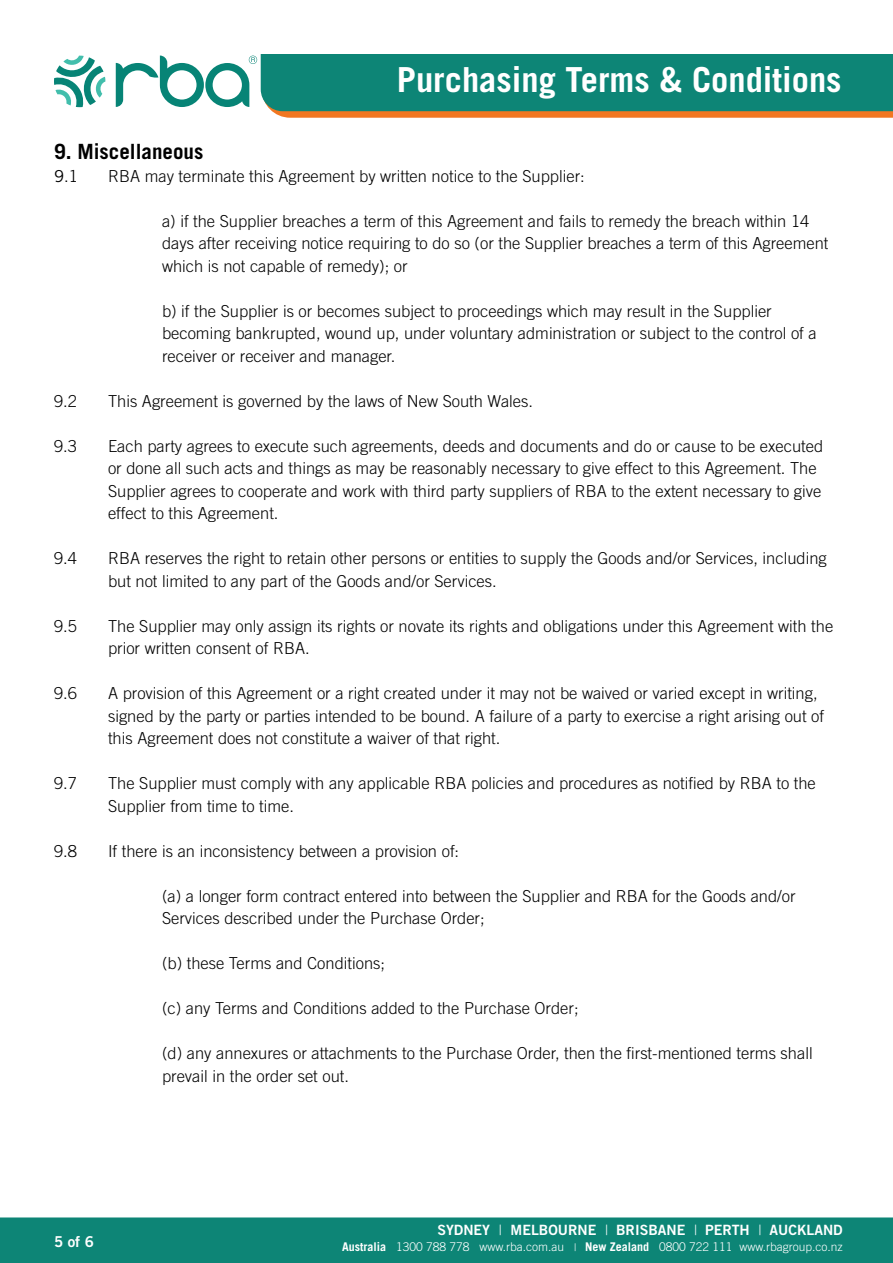
<style>
.page{position:relative;width:893px;height:1263px;background:#fff}
.page>*{position:absolute;margin:0;border:0;box-sizing:border-box;transform-origin:0 0}
.t1{font:700 34.5px "Trade Gothic LT Std";color:#fff}
.t2{font:700 21px "Trade Gothic LT Std";color:#000}
.t3{font:300 16.5px/22.5px "Trade Gothic LT Std";color:#000}
.t4{font:15px "Trade Gothic LT Std Bd 2";color:#fff}
.t5{font:14.1px "Trade Gothic LT Std Bd 2";color:#fff}
.t6{font:300 12px "Trade Gothic LT Std";color:#fff}
.s1{font-weight:400}
.s2{font-family:"Trade Gothic LT Std";font-weight:300}
.s3{font-weight:700}
.s4{font-size:10.5px}
</style>
<div class="page">
<svg style="left:116px;top:54px;width:777px;height:64px;background:#419582"></svg>
<svg style="left:54px;top:56px;width:51px;height:51px"></svg>
<div style="left:1px;top:1218px;width:891px;height:44px;background:#0d8576"></div>
<div style="left:0;top:1217px;width:893px;height:46px;border:2px solid #0d8576"></div>
<h1 class="t1" style="left:397px;top:58px;width:446px">Purchasing Terms &amp; Conditions</h1>
<p class="t2" style="left:54px;top:139px;width:151px">9. Miscellaneous</p>
<p class="t3" style="left:54px;top:164px;width:25px"><span class="s1">9</span>.1</p>
<p class="t3" style="left:108px;top:164px;width:478px">RBA may terminate this Agreement by written notice to the Supplier:</p>
<p class="t3" style="left:162px;top:209px;width:668px">a) if the Supplier breaches a term of this Agreement and fails to remedy the breach within 14 days after receiving notice requiring to do so (or the Supplier breaches a term of this Agreement which is not capable of remedy); or</p>
<p class="t3" style="left:162px;top:299px;width:656px">b) if the Supplier is or becomes subject to proceedings which may result in the Supplier becoming bankrupted, wound up, under voluntary administration or subject to the control of a receiver or receiver and manager.</p>
<p class="t3" style="left:54px;top:390px;width:24px">9.2</p>
<p class="t3" style="left:108px;top:390px;width:427px">This Agreement is governed by the laws of New South Wales.</p>
<p class="t3" style="left:54px;top:434px;width:24px">9.3</p>
<p class="t3" style="left:108px;top:434px;width:717px">Each party agrees to execute such agreements, deeds and documents and do or cause to be executed or done all such acts and things as may be reasonably necessary to give effect to this Agreement. The Supplier agrees to cooperate and work with third party suppliers of RBA to the extent necessary to give effect to this Agreement.</p>
<p class="t3" style="left:54px;top:547px;width:24px">9.4</p>
<p class="t3" style="left:108px;top:547px;width:720px">RBA reserves the right to retain other persons or entities to supply the Goods and/or Services, including but not limited to any part of the Goods and/or Services.</p>
<p class="t3" style="left:54px;top:615px;width:24px">9.5</p>
<p class="t3" style="left:108px;top:615px;width:727px">The Supplier may only assign its rights or novate its rights and obligations under this Agreement with the prior written consent of RBA.</p>
<p class="t3" style="left:54px;top:682px;width:24px">9.6</p>
<p class="t3" style="left:108px;top:682px;width:718px">A provision of this Agreement or a right created under it may not be waived or varied except in writing, signed by the party or parties intended to be bound. A failure of a party to exercise a right arising out of this Agreement does not constitute a waiver of that right.</p>
<p class="t3" style="left:54px;top:772px;width:24px">9.7</p>
<p class="t3" style="left:108px;top:772px;width:709px">The Supplier must comply with any applicable RBA policies and procedures as notified by RBA to the<br>Supplier from time to time.</p>
<p class="t3" style="left:54px;top:840px;width:24px">9.8</p>
<p class="t3" style="left:108px;top:840px;width:353px">If there is an inconsistency between a provision of:</p>
<p class="t3" style="left:162px;top:885px;width:635px">(a) a longer form contract entered into between the Supplier and RBA for the Goods and/or<br>Services described under the Purchase Order;</p>
<p class="t3" style="left:162px;top:952px;width:225px">(b) these Terms and Conditions;</p>
<p class="t3" style="left:162px;top:997px;width:418px">(c) any Terms and Conditions added to the Purchase Order;</p>
<p class="t3" style="left:162px;top:1042px;width:652px">(d) any annexures or attachments to the Purchase Order, then the first-mentioned terms shall prevail in the order set out.</p>
<p class="t4" style="left:54px;top:1232px;width:41px">5 of 6</p>
<p class="t5" style="left:437px;top:1221px;width:407px">SYDNEY <span class="s2">|</span> MELBOURNE <span class="s2">|</span> BRISBANE <span class="s2">|</span> PERTH <span class="s2">|</span> AUCKLAND</p>
<p class="t6" style="left:342px;top:1239px;width:502px"><span class="s3">Australia</span> 1300 788 778 www.rba.com.au <span class="s4">|</span> <span class="s3">New Zealand</span> 0800 722 111 www.rbagroup.co.nz</p>
</div>
